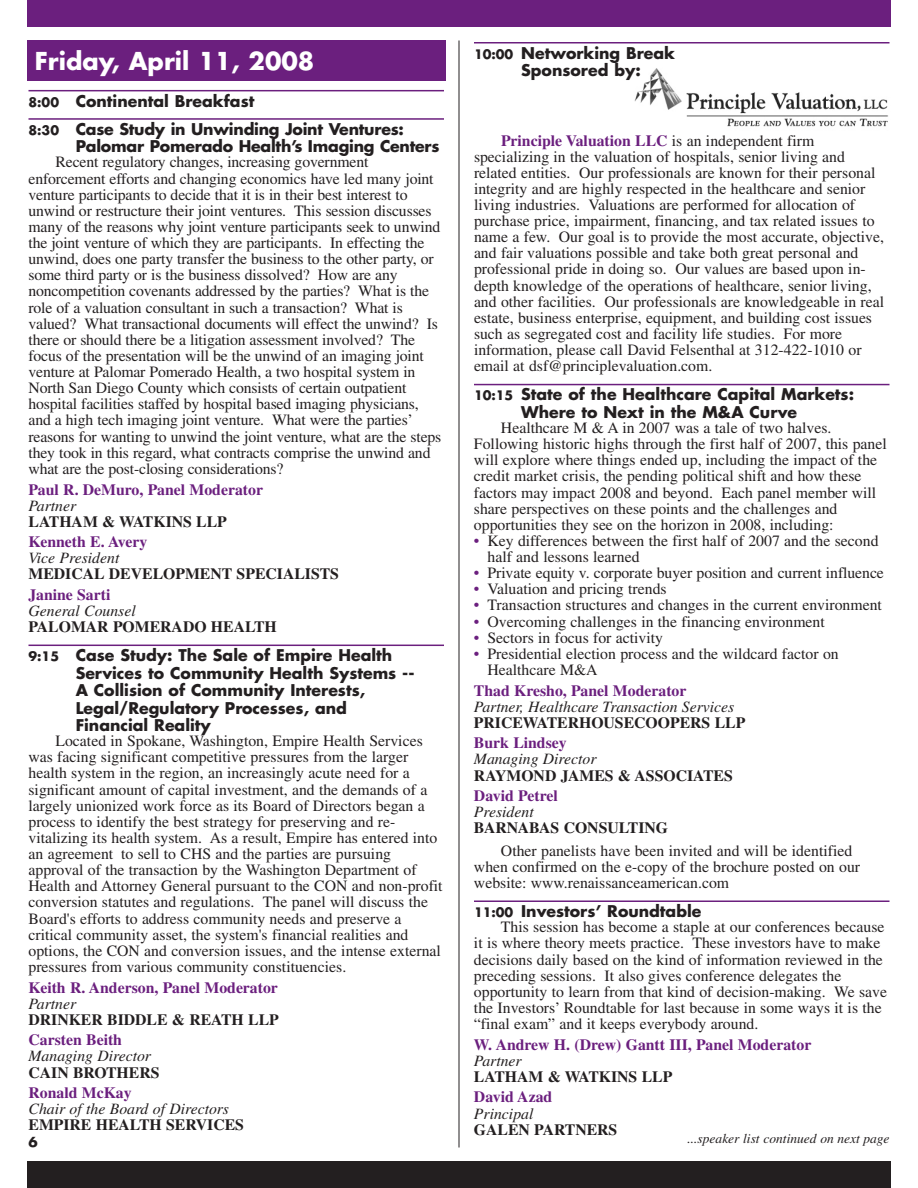
<style>
.page{position:relative;width:918px;height:1188px;background:#fff}
.page>*{position:absolute;margin:0;border:0;box-sizing:border-box;transform-origin:0 0}
.t1{font:700 24px "Futura";color:#fff}
.t2{font:15.75px/16px "Times";color:#231f20}
.t3{font:700 15.75px/17.4px "Futura";color:#231f20}
.t4{font:700 15.75px "Times";color:#231f20}
.t5{font:700 15.75px "Times";color:#6b1f7e}
.t6{font:italic 15.75px "Times";color:#231f20}
.t7{font:italic 13.5px "Times";color:#231f20}
.t8{font:700 13.5px "Futura";color:#231f20}
.s1{font-size:12.75px}
.s2{font-weight:700;color:#6b1f7e}
.s3{color:#6b1f7e}
</style>
<div class="page">
<img style="left:634px;top:68px;width:254px;height:59px">
<div style="left:27px;top:40px;width:419px;height:41px;background:#6b1f7e"></div>
<hr style="left:474px;top:42px;width:416px;height:2px;background:#6b1f7e">
<hr style="left:474px;top:384px;width:416px;height:1px;background:#6b1f7e">
<hr style="left:474px;top:901px;width:416px;height:1px;background:#6b1f7e">
<hr style="left:28px;top:90px;width:416px;height:1px;background:#6b1f7e">
<hr style="left:28px;top:118px;width:416px;height:2px;background:#6b1f7e">
<hr style="left:28px;top:645px;width:416px;height:1px;background:#6b1f7e">
<div style="left:27px;top:0;width:864px;height:27px;background:#6b1f7e"></div>
<hr style="left:459px;top:40px;width:1px;height:1108px;background:#231f20">
<div style="left:27px;top:1161px;width:864px;height:27px;background:#231f20"></div>
<p class="t3" style="left:521px;top:45px;width:155px;text-indent:-47px"><span class="s1">10:00</span> Networking Break<br>Sponsored by:</p>
<h1 class="t1" style="left:35px;top:50px;width:281px">Friday, April 11, 2008</h1>
<p class="t3" style="left:29px;top:88px;width:377px;line-height:28.2px"><span class="s1">8:00</span> Continental Breakfast<br><span class="s1">8:30</span> Case Study in Unwinding Joint Ventures:</p>
<p class="t3" style="left:76px;top:139px;width:365px">Palomar Pomerado Health’s Imaging Centers</p>
<p class="t2" style="left:28px;top:156px;width:414px;text-indent:27px">Recent regulatory changes, increasing government enforcement efforts and changing economics have led many joint venture participants to decide that it is in their best interest to unwind or restructure their joint ventures. This session discusses many of the reasons why joint venture participants seek to unwind the joint venture of which they are participants. In effecting the unwind, does one party transfer the business to the other party, or some third party or is the business dissolved? How are any noncompetition covenants addressed by the parties? What is the role of a valuation consultant in such a transaction? What is valued? What transactional documents will effect the unwind? Is there or should there be a litigation assessment involved? The focus of the presentation will be the unwind of an imaging joint venture at Palomar Pomerado Health, a two hospital system in North San Diego County which consists of certain outpatient hospital facilities staffed by hospital based imaging physicians, and a high tech imaging joint venture. What were the parties’ reasons for wanting to unwind the joint venture, what are the steps they took in this regard, what contracts comprise the unwind and what are the post-closing considerations?</p>
<p class="t5" style="left:28px;top:484px;width:236px">Paul R. DeMuro, Panel Moderator</p>
<p class="t6" style="left:28px;top:500px;width:49px">Partner</p>
<p class="t4" style="left:28px;top:516px;width:200px">LATHAM &amp; WATKINS LLP</p>
<p class="t5" style="left:28px;top:536px;width:120px">Kenneth E. Avery</p>
<p class="t6" style="left:28px;top:552px;width:92px">Vice President</p>
<p class="t4" style="left:28px;top:568px;width:312px">MEDICAL DEVELOPMENT SPECIALISTS</p>
<p class="t5" style="left:28px;top:589px;width:83px">Janine Sarti</p>
<p class="t6" style="left:28px;top:605px;width:109px">General Counsel</p>
<p class="t4" style="left:28px;top:621px;width:250px">PALOMAR POMERADO HEALTH</p>
<p class="t3" style="left:76px;top:648px;width:340px;text-indent:-47px"><span class="s1">9:15</span> Case Study: The Sale of Empire Health Services to Community Health Systems -- A Collision of Community Interests, Legal/Regulatory Processes, and Financial Reality</p>
<p class="t2" style="left:28px;top:734px;width:416px;text-indent:27px">Located in Spokane, Washington, Empire Health Services was facing significant competitive pressures from the larger health system in the region, an increasingly acute need for a significant amount of capital investment, and the demands of a largely unionized work force as its Board of Directors began a process to identify the best strategy for preserving and re&shy;vitalizing its health system. As a result, Empire has entered into an agreement to sell to CHS and the parties are pursuing approval of the transaction by the Washington Department of Health and Attorney General pursuant to the CON and non-profit conversion statutes and regulations. The panel will discuss the Board's efforts to address community needs and preserve a critical community asset, the system's financial realities and options, the CON and conversion issues, and the intense external pressures from various community constituencies.</p>
<p class="t5" style="left:28px;top:982px;width:251px">Keith R. Anderson, Panel Moderator</p>
<p class="t6" style="left:28px;top:998px;width:49px">Partner</p>
<p class="t4" style="left:28px;top:1014px;width:252px">DRINKER BIDDLE &amp; REATH LLP</p>
<p class="t5" style="left:28px;top:1034px;width:95px">Carsten Beith</p>
<p class="t6" style="left:28px;top:1050px;width:124px">Managing Director</p>
<p class="t4" style="left:28px;top:1067px;width:132px">CAIN BROTHERS</p>
<p class="t5" style="left:28px;top:1087px;width:105px">Ronald McKay</p>
<p class="t6" style="left:28px;top:1103px;width:202px">Chair of the Board of Directors</p>
<p class="t4" style="left:28px;top:1119px;width:217px">EMPIRE HEALTH SERVICES</p>
<p class="t8" style="left:28px;top:1135px;width:11px">6</p>
<p class="t7" style="left:688px;top:1134px;width:203px">...speaker list continued on next page</p>
<p class="t2" style="left:474px;top:134px;width:412px;text-indent:27px"><span class="s2">Principle Valuation LLC</span> is an independent firm specializing in the valuation of hospitals, senior living and related entities. Our professionals are known for their personal integrity and are highly respected in the healthcare and senior living industries. Valuations are performed for allocation of purchase price, impairment, financing, and tax related issues to name a few. Our goal is to provide the most accurate, objective, and fair valuations possible and take both great personal and professional pride in doing so. Our values are based upon in&shy;depth knowledge of the operations of healthcare, senior living, and other facilities. Our professionals are knowledgeable in real estate, business enterprise, equipment, and building cost issues such as segregated cost and facility life studies. For more information, please call David Felsenthal at 312-422-1010 or email at dsf@principlevaluation.com.</p>
<p class="t3" style="left:521px;top:387px;width:334px;text-indent:-47px"><span class="s1">10:15</span> State of the Healthcare Capital Markets:<br>Where to Next in the M&amp;A Curve</p>
<p class="t2" style="left:474px;top:421px;width:414px;text-indent:27px">Healthcare M &amp; A in 2007 was a tale of two halves.<br>Following historic highs through the first half of 2007, this panel will explore where things ended up, including the impact of the credit market crisis, the pending political shift and how these factors may impact 2008 and beyond. Each panel member will share perspectives on these points and the challenges and opportunities they see on the horizon in 2008, including:</p>
<p class="t2" style="left:487px;top:534px;width:393px;text-indent:-13px"><span class="s3">•</span> Key differences between the first half of 2007 and the second half and lessons learned</p>
<p class="t2" style="left:474px;top:566px;width:411px"><span class="s3">•</span> Private equity v. corporate buyer position and current influence</p>
<p class="t2" style="left:474px;top:583px;width:194px"><span class="s3">•</span> Valuation and pricing trends</p>
<p class="t2" style="left:474px;top:599px;width:409px"><span class="s3">•</span> Transaction structures and changes in the current environment</p>
<p class="t2" style="left:474px;top:615px;width:352px"><span class="s3">•</span> Overcoming challenges in the financing environment</p>
<p class="t2" style="left:474px;top:631px;width:191px"><span class="s3">•</span> Sectors in focus for activity</p>
<p class="t2" style="left:487px;top:647px;width:353px;text-indent:-13px"><span class="s3">•</span> Presidential election process and the wildcard factor on<br>Healthcare M&amp;A</p>
<p class="t5" style="left:474px;top:685px;width:214px">Thad Kresho, Panel Moderator</p>
<p class="t6" style="left:474px;top:701px;width:262px">Partner, Healthcare Transaction Services</p>
<p class="t4" style="left:474px;top:717px;width:273px">PRICEWATERHOUSECOOPERS LLP</p>
<p class="t5" style="left:474px;top:737px;width:94px">Burk Lindsey</p>
<p class="t6" style="left:474px;top:753px;width:124px">Managing Director</p>
<p class="t4" style="left:474px;top:770px;width:260px">RAYMOND JAMES &amp; ASSOCIATES</p>
<p class="t5" style="left:474px;top:790px;width:85px">David Petrel</p>
<p class="t6" style="left:474px;top:806px;width:61px">President</p>
<p class="t4" style="left:474px;top:822px;width:196px">BARNABAS CONSULTING</p>
<p class="t2" style="left:474px;top:844px;width:388px;text-indent:27px">Other panelists have been invited and will be identified when confirmed on the e-copy of the brochure posted on our website: www.renaissanceamerican.com</p>
<p class="t3" style="left:474px;top:904px;width:229px"><span class="s1">11:00</span> Investors’ Roundtable</p>
<p class="t2" style="left:474px;top:920px;width:415px;text-indent:27px">This session has become a staple at our conferences because it is where theory meets practice. These investors have to make decisions daily based on the kind of information reviewed in the preceding sessions. It also gives conference delegates the opportunity to learn from that kind of decision-making. We save the Investors’ Roundtable for last because in some ways it is the “final exam” and it keeps everybody around.</p>
<p class="t5" style="left:474px;top:1039px;width:339px">W. Andrew H. (Drew) Gantt III, Panel Moderator</p>
<p class="t6" style="left:474px;top:1055px;width:49px">Partner</p>
<p class="t4" style="left:474px;top:1071px;width:200px">LATHAM &amp; WATKINS LLP</p>
<p class="t5" style="left:474px;top:1091px;width:80px">David Azad</p>
<p class="t6" style="left:474px;top:1108px;width:61px">Principal</p>
<p class="t4" style="left:474px;top:1124px;width:145px">GALEN PARTNERS</p>
</div>
